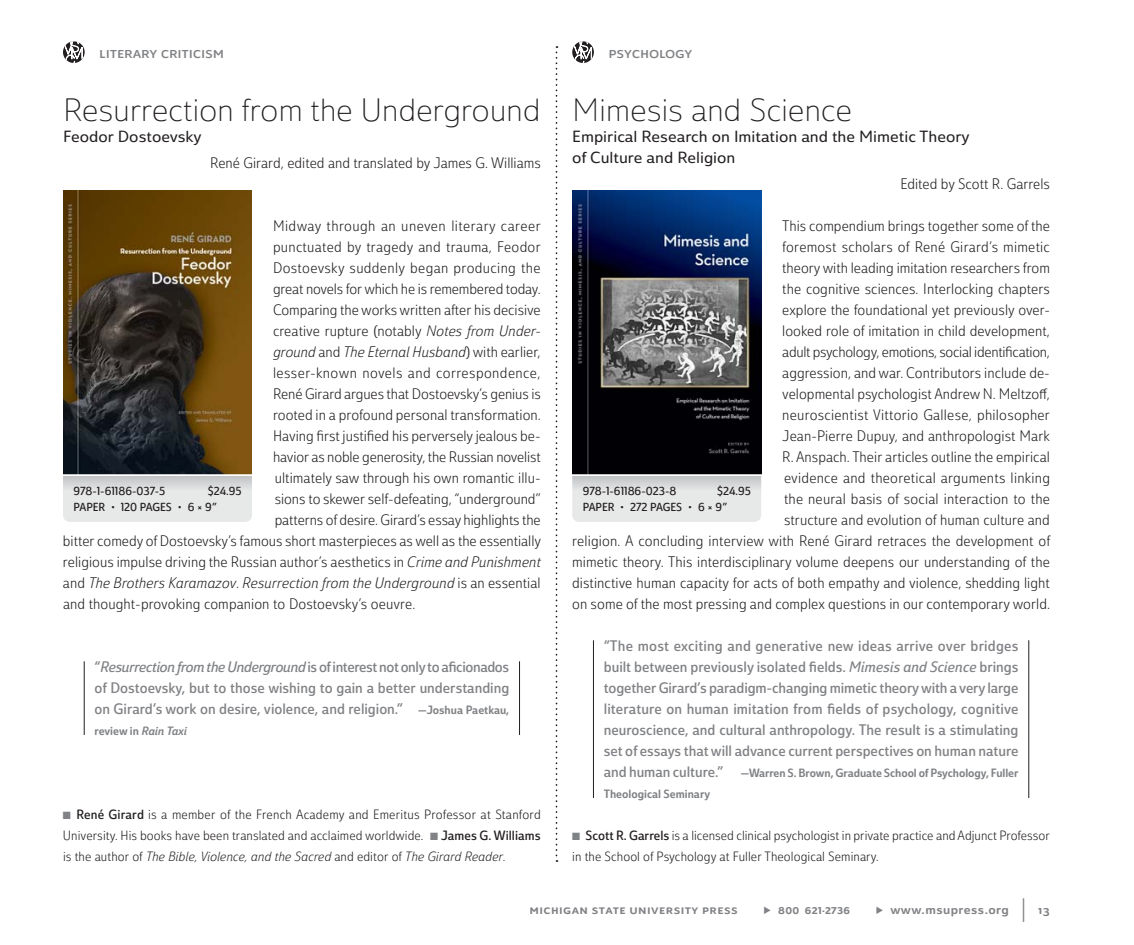
<style>
.page{position:relative;width:1134px;height:945px;background:#fff}
.page>*{position:absolute;margin:0;border:0;box-sizing:border-box;transform-origin:0 0}
.t1{font:31.5px "Solitas Ext Thi";letter-spacing:-.01em;color:#231f20}
.t2{font:15.75px/21px "Solitas Ext Boo";color:#231f20}
.t3{font:14.88px/21px "Solitas Nor Lig";letter-spacing:.005em;color:#231f20;text-align:right}
.t4{font:14.88px/21px "Solitas Nor Reg";color:#808285;text-align:justify}
.t5{font:italic 300 14.88px "Solitas Norm";letter-spacing:.005em;color:#231f20}
.t6{font:expanded 14.88px "Solitas";letter-spacing:-.01em;color:#808285}
.t7{font:13.12px/21px "Solitas Nor Lig";letter-spacing:.005em;color:#231f20}
.t8{font:italic 300 13.12px "Solitas Norm";letter-spacing:.005em;color:#231f20}
.t9{font:500 expanded 12.25px "Solitas";letter-spacing:.035em;color:#808285}
.t10{font:11.72px/21px "Solitas Nor Med";letter-spacing:-.005em;color:#808285}
.t11{font:11.38px/15.8px "Solitas Nor Reg";color:#231f20}
.t12{font:9.62px "Solitas Ext Dem";letter-spacing:.035em;color:#808285}
.s1{font-family:"Solitas Norm";font-style:italic}
.s2{font-family:"Solitas Nor Reg";font-size:14.88px}
.s3{color:#808285}
.s4{font-family:"Solitas Nor Reg"}
.s5{font-family:"Solitas Norm";font-weight:300;font-style:italic}
.s6{font-family:"Solitas Nor Lig";font-weight:400;font-style:normal}
.s7{font-family:"Solitas Nor Med";font-size:11.72px}
.s8{font-family:"Solitas Norm";font-weight:500;font-style:italic}
.s9{font-size:24.5px}
</style>
<div class="page">
<svg style="left:556px;top:46px;width:1px;height:816px"></svg>
<hr style="left:84px;top:661px;width:1px;height:32px;background:#231f20">
<hr style="left:519px;top:661px;width:1px;height:32px;background:#231f20">
<svg style="left:84px;top:693px;width:1px;height:42px"></svg>
<svg style="left:519px;top:693px;width:1px;height:42px"></svg>
<svg style="left:63px;top:41px;width:22px;height:22px"></svg>
<svg style="left:63px;top:41px;width:20px;height:22px"></svg>
<hr style="left:593px;top:640px;width:1px;height:32px;background:#231f20">
<hr style="left:1028px;top:640px;width:1px;height:32px;background:#231f20">
<svg style="left:593px;top:672px;width:1px;height:126px"></svg>
<svg style="left:1028px;top:672px;width:1px;height:126px"></svg>
<svg style="left:572px;top:41px;width:22px;height:22px"></svg>
<svg style="left:573px;top:41px;width:19px;height:22px"></svg>
<img style="left:63px;top:191px;width:189px;height:282px">
<svg style="left:63px;top:473px;width:189px;height:49px;background:#dcddde"></svg>
<img style="left:572px;top:191px;width:189px;height:282px">
<svg style="left:572px;top:473px;width:190px;height:49px;background:#dcdddd"></svg>
<p class="t6" style="left:609px;top:47px;width:85px">PSYCHOLOGY</p>
<h1 class="t1" style="left:572px;top:98px;width:282px">Mimesis and Science</h1>
<p class="t2" style="left:572px;top:128px;width:399px">Empirical Research on Imitation and the Mimetic Theory of Culture and Religion</p>
<p class="t3" style="left:900px;top:175px;width:151px">Edited by Scott R. Garrels</p>
<p class="t3" style="left:572px;top:217px;width:480px">This compendium brings together some of the<br>foremost scholars of René Girard’s mimetic<br>theory with leading imitation researchers from<br>the cognitive sciences. Interlocking chapters<br>explore the foundational yet previously over-<br>looked role of imitation in child development,<br>adult psychology, emotions, social identification,<br>aggression, and war. Contributors include de-<br>velopmental psychologist Andrew N. Meltzoff,<br>neuroscientist Vittorio Gallese, philosopher<br>Jean-Pierre Dupuy, and anthropologist Mark<br>R. Anspach. Their articles outline the empirical<br>evidence and theoretical arguments linking<br>the neural basis of social interaction to the<br>structure and evolution of human culture and<br>religion. A concluding interview with René Girard retraces the development of mimetic theory. This interdisciplinary volume deepens our understanding of the distinctive human capacity for acts of both empathy and violence, shedding light on some of the most pressing and complex questions in our contemporary world.</p>
<p class="t4" style="left:604px;top:637px;width:416px">“The most exciting and generative new ideas arrive over bridges built between previously isolated fields. <span class="s1">Mimesis and Science</span> brings together Girard’s paradigm-changing mimetic theory with a very large literature on human imitation from fields of psychology, cognitive neuroscience, and cultural anthropology. The result is a stimulating set of essays that will advance current perspectives on human nature</p>
<p class="t10" style="left:604px;top:764px;width:416px"><span class="s2">and human culture.”</span> —Warren S. Brown, Graduate School of Psychology, Fuller<br>Theological Seminary</p>
<p class="t7" style="left:572px;top:826px;width:479px"><span class="s3">■</span> <span class="s4">Scott R. Garrels</span> is a licensed clinical psychologist in private practice and Adjunct Professor in the School of Psychology at Fuller Theological Seminary.</p>
<p class="t6" style="left:99px;top:47px;width:126px">LITERARY CRITICISM</p>
<h1 class="t1" style="left:63px;top:98px;width:479px">Resurrection from the Underground</h1>
<p class="t2" style="left:63px;top:128px;width:140px">Feodor Dostoevsky</p>
<p class="t3" style="left:210px;top:154px;width:332px">René Girard, edited and translated by James G. Williams</p>
<p class="t3" style="left:273px;top:217px;width:269px;text-align:justify">Midway through an uneven literary career punctuated by tragedy and trauma, Feodor Dostoevsky suddenly began producing the great novels for which he is remembered today.<br>Comparing the works written after his decisive creative rupture (notably <span class="s5">Notes from Under-</span></p>
<p class="t5" style="left:273px;top:346px;width:269px">ground <span class="s6">and</span> The Eternal Husband<span class="s6">) with earlier,</span></p>
<p class="t3" style="left:63px;top:364px;width:480px">lesser-known novels and correspondence,<br>René Girard argues that Dostoevsky’s genius is<br>rooted in a profound personal transformation.<br>Having first justified his perversely jealous be-<br>havior as noble generosity, the Russian novelist<br>ultimately saw through his own romantic illu-<br>sions to skewer self-defeating, “underground”<br>patterns of desire. Girard’s essay highlights the<br>bitter comedy of Dostoevsky’s famous short masterpieces as well as the essentially religious impulse driving the Russian author’s aesthetics in <span class="s5">Crime and Punishment</span></p>
<p class="t5" style="left:63px;top:577px;width:479px"><span class="s6">and</span> The Brothers Karamazov<span class="s6">.</span> Resurrection from the Underground <span class="s6">is an essential</span></p>
<p class="t3" style="left:63px;top:595px;width:354px">and thought-provoking companion to Dostoevsky’s oeuvre.</p>
<p class="t11" style="left:74px;top:485px;width:169px;text-indent:134px">$24.95<br>PAPER • 120 PAGES • 6 × 9”</p>
<p class="t11" style="left:583px;top:485px;width:95px">978-1-61186-023-8</p>
<p class="t11" style="left:583px;top:485px;width:169px;text-indent:134px">$24.95<br>PAPER • 272 PAGES • 6 × 9”</p>
<p class="t11" style="left:74px;top:485px;width:93px">978-1-61186-037-5</p>
<p class="t4" style="left:94px;top:658px;width:416px">“<span class="s1">Resurrection from the Underground</span> is of interest not only to aficionados of Dostoevsky, but to those wishing to gain a better understanding on Girard’s work on desire, violence, and religion.” <span class="s7">—Joshua Paetkau,</span></p>
<p class="t10" style="left:94px;top:722px;width:94px">review in <span class="s8">Rain Taxi</span></p>
<p class="t7" style="left:63px;top:805px;width:479px"><span class="s3">■</span> <span class="s4">René Girard</span> is a member of the French Academy and Emeritus Professor at Stanford<br>University. His books have been translated and acclaimed worldwide. <span class="s3">■</span> <span class="s4">James G. Williams</span></p>
<p class="t8" style="left:63px;top:852px;width:444px"><span class="s6">is the author of</span> The Bible, Violence, and the Sacred <span class="s6">and editor of</span> The Girard Reader<span class="s6">.</span></p>
<p class="t9" style="left:530px;top:905px;width:210px">MICHIGAN STATE UNIVERSITY PRESS</p>
<p class="t12" style="left:778px;top:907px;width:73px">800 621·2736</p>
<p class="t9" style="left:890px;top:905px;width:161px">www.msupress.org <span class="s9">|</span> 13</p>
</div>
